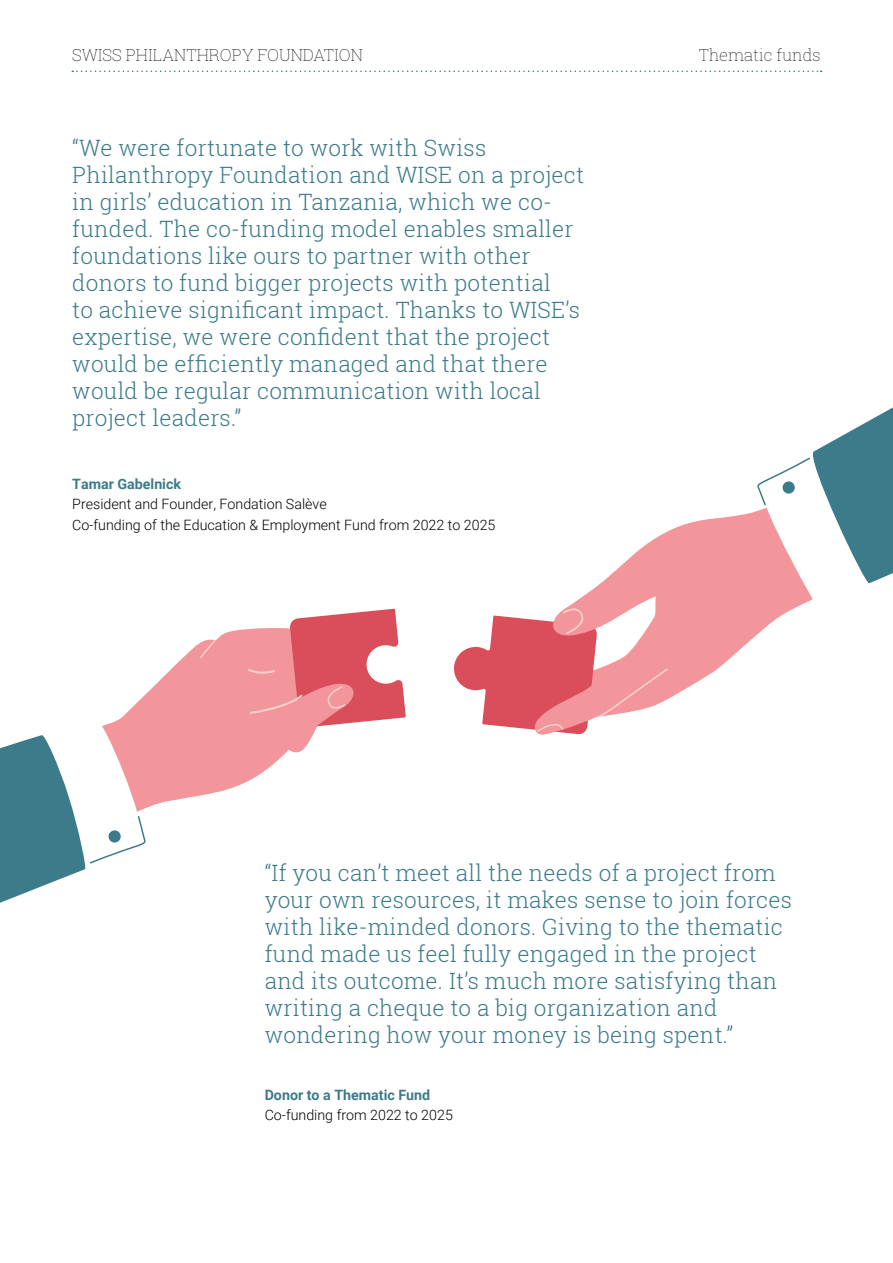
<style>
.page{position:relative;width:893px;height:1263px;background:#fff}
.page>*{position:absolute;margin:0;border:0;box-sizing:border-box;transform-origin:0 0}
.t1{font:300 22.5px/27px "Roboto Slab";letter-spacing:.01em;color:#3c7b8a}
.t2{font:100 16.5px "Roboto Slab";color:#000}
.t3{font:300 14.25px/20.4px "Roboto";color:#000}
.t4{font:700 14.25px "Roboto";color:#3c7b8a}
</style>
<div class="page">
<svg style="left:0;top:609px;width:406px;height:294px"></svg>
<svg style="left:454px;top:407px;width:439px;height:327px"></svg>
<svg style="left:72px;top:71px;width:750px;height:1px"></svg>
<p class="t2" style="left:72px;top:44px;width:292px">SWISS PHILANTHROPY FOUNDATION</p>
<p class="t2" style="left:699px;top:44px;width:123px">Thematic funds</p>
<p class="t1" style="left:72px;top:134px;width:513px">“We were fortunate to work with Swiss Philanthropy Foundation and WISE on a project in girls’ education in Tanzania, which we co&shy;funded. The co-funding model enables smaller foundations like ours to partner with other donors to fund bigger projects with potential<br>to achieve significant impact. Thanks to WISE’s expertise, we were confident that the project would be efficiently managed and that there would be regular communication with local project leaders.”</p>
<p class="t4" style="left:72px;top:474px;width:110px">Tamar Gabelnick</p>
<p class="t3" style="left:72px;top:493px;width:425px">President and Founder, Fondation Salève<br>Co-funding of the Education &amp; Employment Fund from 2022 to 2025</p>
<p class="t1" style="left:265px;top:858px;width:529px">“If you can’t meet all the needs of a project from your own resources, it makes sense to join forces with like-minded donors. Giving to the thematic fund made us feel fully engaged in the project and its outcome. It’s much more satisfying than writing a cheque to a big organization and wondering how your money is being spent.”</p>
<p class="t4" style="left:265px;top:1085px;width:167px">Donor to a Thematic Fund</p>
<p class="t3" style="left:265px;top:1104px;width:190px">Co-funding from 2022 to 2025</p>
</div>
